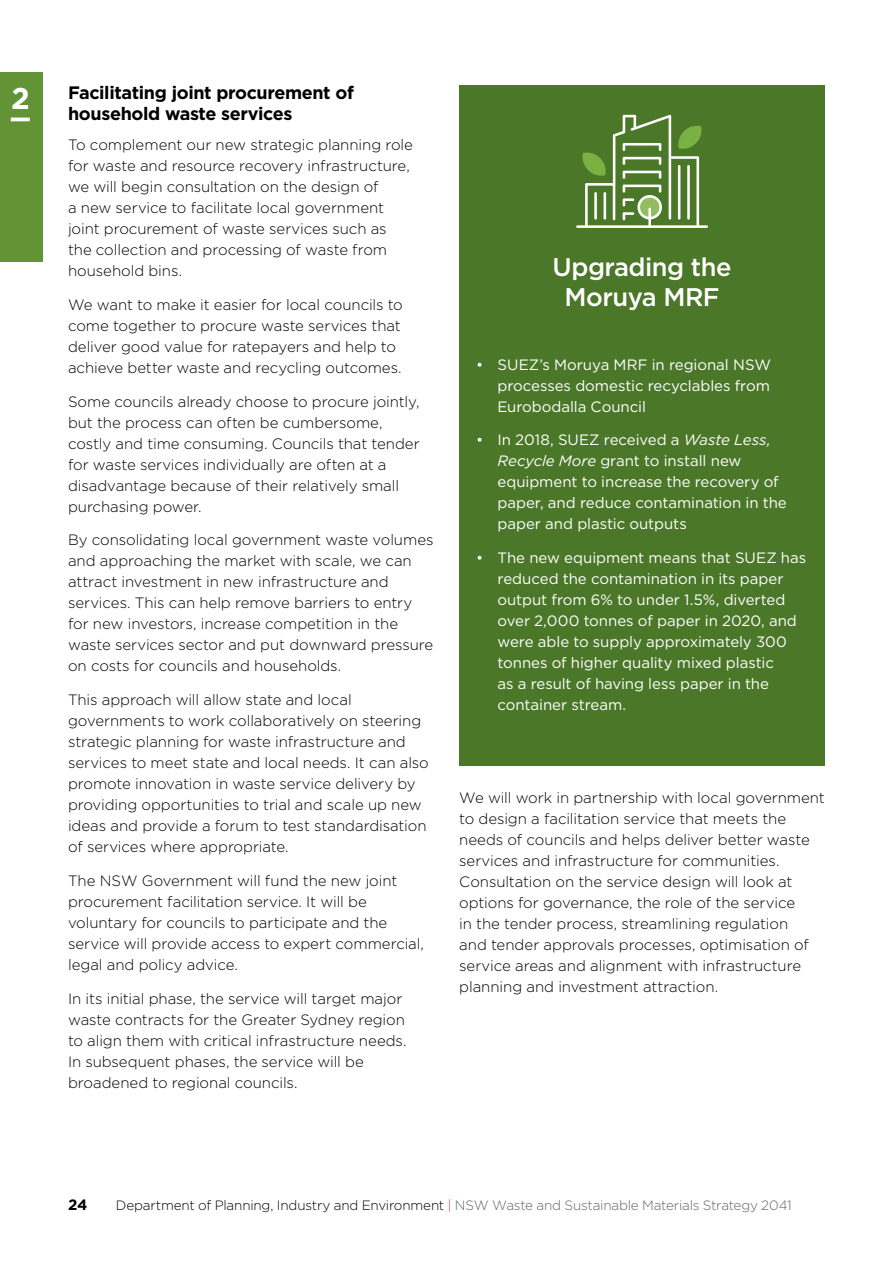
<style>
.page{position:relative;width:893px;height:1263px;background:#fff}
.page>*{position:absolute;margin:0;border:0;box-sizing:border-box;transform-origin:0 0}
.t1{font:700 30px "Gotham";color:#fff}
.heading_5_case_study{font:500 25.5px/30.6px "Gotham";letter-spacing:-.02em;color:#fff;text-align:center}
.Heading_4{font:700 18px/21px "Gotham";letter-spacing:-.02em;color:#000}
.Body_-_Black_text{font:300 15px/21px "Gotham";letter-spacing:-.005em;color:#000}
.t2{font:15px/21px "Gotham";letter-spacing:-.005em;color:#fff}
.t3{font:700 15px "Gotham";color:#000}
.t4{font:300 13.5px "Gotham";letter-spacing:-.015em;color:#000}
.s1{font-style:italic}
.s2{color:#e3173e}
.s3{color:#636466}
</style>
<div class="page">
<div style="left:459px;top:85px;width:366px;height:680px;background:#4b7729"></div>
<svg style="left:576px;top:115px;width:132px;height:113px"></svg>
<hr style="left:687px;top:165px;width:3px;height:55px;background:#fff">
<hr style="left:678px;top:165px;width:2px;height:55px;background:#fff">
<div style="left:0;top:72px;width:43px;height:189px;background:#629436"></div>
<hr style="left:11px;top:118px;width:19px;height:3px;background:#fff">
<h1 class="t1" style="left:11px;top:79px;width:20px">2</h1>
<h5 class="Heading_4" style="left:68px;top:82px;width:287px">Facilitating joint procurement of household waste services</h5>
<p class="Body_-_Black_text" style="left:68px;top:134px;width:346px">To complement our new strategic planning role for waste and resource recovery infrastructure, we will begin consultation on the design of<br>a new service to facilitate local government joint procurement of waste services such as the collection and processing of waste from household bins.</p>
<p class="Body_-_Black_text" style="left:68px;top:293px;width:336px">We want to make it easier for local councils to come together to procure waste services that deliver good value for ratepayers and help to achieve better waste and recycling outcomes.</p>
<p class="Body_-_Black_text" style="left:68px;top:390px;width:353px">Some councils already choose to procure jointly, but the process can often be cumbersome, costly and time consuming. Councils that tender for waste services individually are often at a disadvantage because of their relatively small purchasing power.</p>
<p class="Body_-_Black_text" style="left:68px;top:529px;width:367px">By consolidating local government waste volumes and approaching the market with scale, we can attract investment in new infrastructure and services. This can help remove barriers to entry for new investors, increase competition in the waste services sector and put downward pressure on costs for councils and households.</p>
<p class="Body_-_Black_text" style="left:68px;top:689px;width:362px">This approach will allow state and local governments to work collaboratively on steering strategic planning for waste infrastructure and services to meet state and local needs. It can also promote innovation in waste service delivery by providing opportunities to trial and scale up new ideas and provide a forum to test standardisation of services where appropriate.</p>
<p class="Body_-_Black_text" style="left:68px;top:870px;width:357px">The NSW Government will fund the new joint procurement facilitation service. It will be voluntary for councils to participate and the service will provide access to expert commercial, legal and policy advice.</p>
<p class="Body_-_Black_text" style="left:68px;top:987px;width:340px">In its initial phase, the service will target major waste contracts for the Greater Sydney region to align them with critical infrastructure needs.<br>In subsequent phases, the service will be broadened to regional councils.</p>
<p class="heading_5_case_study" style="left:553px;top:251px;width:180px">Upgrading the<br>Moruya MRF</p>
<p class="t2" style="left:497px;top:353px;width:275px;text-align:justify;text-indent:-21px">• SUEZ’s Moruya MRF in regional NSW processes domestic recyclables from Eurobodalla Council</p>
<p class="t2" style="left:497px;top:429px;width:291px;text-indent:-21px">• In 2018, SUEZ received a <span class="s1">Waste Less, Recycle More</span> grant to install new equipment to increase the recovery of paper, and reduce contamination in the paper and plastic outputs</p>
<p class="t2" style="left:497px;top:547px;width:310px;text-indent:-21px">• The new equipment means that SUEZ has reduced the contamination in its paper output from 6% to under 1.5%, diverted over 2,000 tonnes of paper in 2020, and were able to supply approximately 300 tonnes of higher quality mixed plastic<br>as a result of having less paper in the container stream.</p>
<p class="Body_-_Black_text" style="left:459px;top:787px;width:367px">We will work in partnership with local government to design a facilitation service that meets the needs of councils and helps deliver better waste services and infrastructure for communities.<br>Consultation on the service design will look at options for governance, the role of the service<br>in the tender process, streamlining regulation<br>and tender approvals processes, optimisation of service areas and alignment with infrastructure planning and investment attraction.</p>
<p class="t3" style="left:68px;top:1195px;width:21px">24</p>
<p class="t4" style="left:116px;top:1197px;width:677px">Department of Planning, Industry and Environment <span class="s2">|</span> <span class="s3">NSW Waste and Sustainable Materials Strategy 2041</span></p>
</div>
